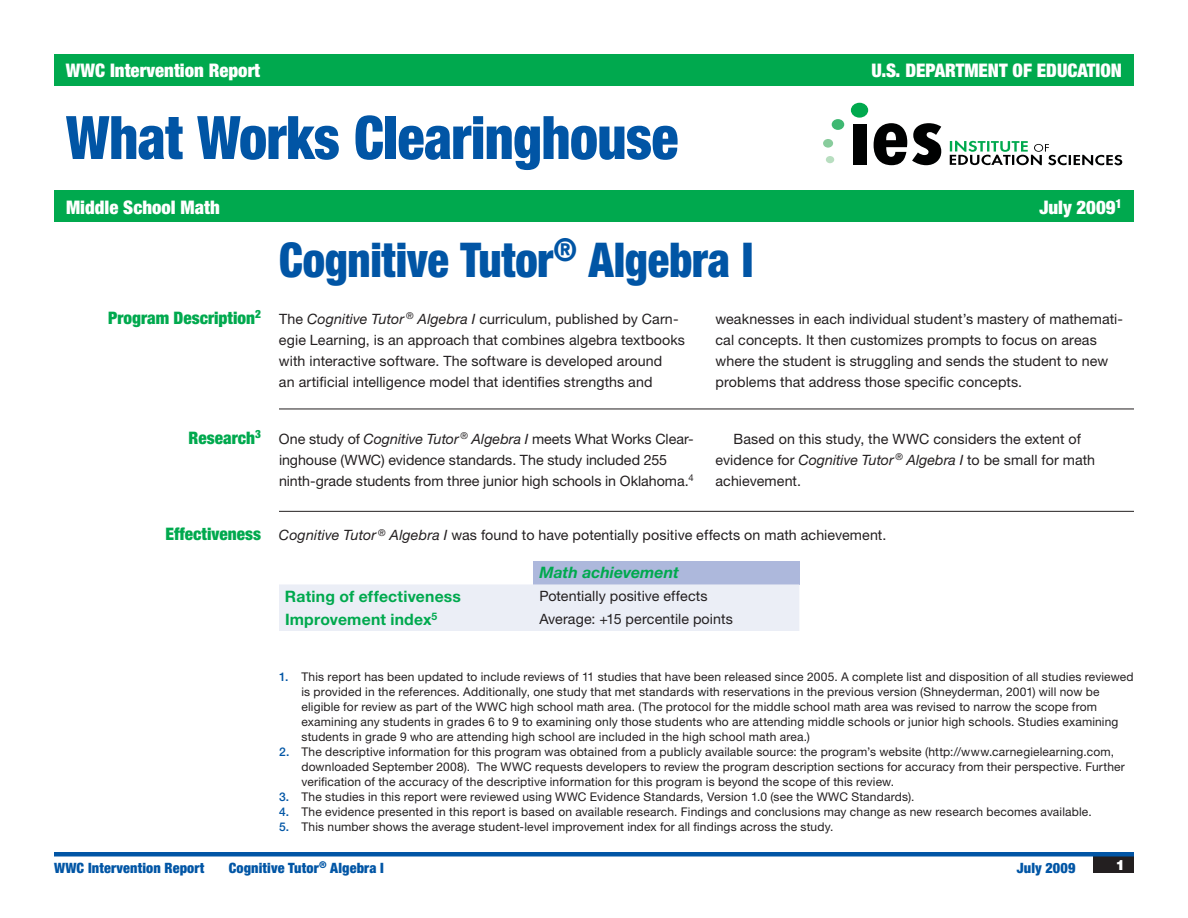
<style>
.page{position:relative;width:1188px;height:918px;background:#fff}
.page>*{position:absolute;margin:0;border:0;box-sizing:border-box;transform-origin:0 0}
.t1{font:900 condensed 60px "Helvetica Neue LT Std";letter-spacing:-.01em;color:#0155a5;scale:.93 1}
.t2{font:900 condensed 48px "Helvetica Neue LT Std";letter-spacing:-.005em;color:#0155a5;scale:.93 1}
.t3{font:900 condensed 18.75px "Helvetica Neue LT Std";color:#fff}
.t4{font:900 condensed 17.25px "Helvetica Neue LT Std";color:#00a94e}
.t5{font:700 15.75px "Helvetica Neue LT Std";letter-spacing:.01em;color:#00a94e}
.t6{font:italic 700 15.75px "Helvetica Neue LT Std";color:#00a94e}
.t7{font:14.25px/21px "Helvetica Neue LT Std";letter-spacing:.005em;color:#231f20}
.t8{font:900 condensed 14.25px "Helvetica Neue LT Std";letter-spacing:.01em;color:#0155a5}
.t9{font:900 14.25px "Helvetica Neue LT Std";color:#fff}
.t10{font:12px/15px "Helvetica Neue LT Std";letter-spacing:.01em;color:#231f20}
.s1{font-style:italic}
.s2{font-weight:500;color:#0155a5}
</style>
<div class="page">
<div style="left:1094px;top:856px;width:40px;height:17px;background:#231f20"></div>
<hr style="left:54px;top:852px;width:1080px;height:4px;background:#0155a5">
<div style="left:54px;top:54px;width:1080px;height:32px;background:#00a94e"></div>
<div style="left:832px;top:119px;width:12px;height:11px;background:#3eb872;border-radius:50%"></div>
<div style="left:823px;top:139px;width:10px;height:9px;background:#88cc9c;border-radius:50%"></div>
<div style="left:826px;top:156px;width:8px;height:7px;background:#b8dec0;border-radius:50%"></div>
<div style="left:851px;top:103px;width:17px;height:15px;background:#00a94e;border-radius:50%"></div>
<div style="left:853px;top:124px;width:13px;height:40px;background:#000101"></div>
<svg style="left:874px;top:123px;width:67px;height:42px"></svg>
<svg style="left:950px;top:141px;width:172px;height:24px"></svg>
<div style="left:54px;top:190px;width:1080px;height:32px;background:#00a94e"></div>
<hr style="left:279px;top:409px;width:855px;height:1px;background:#231f20">
<hr style="left:279px;top:511px;width:855px;height:1px;background:#231f20">
<div style="left:533px;top:561px;width:266px;height:23px;background:#adb8dc"></div>
<div style="left:279px;top:584px;width:520px;height:47px;background:#ebeef6"></div>
<h3 class="t3" style="left:66px;top:59px;width:196px">WWC Intervention Report</h3>
<h3 class="t3" style="left:872px;top:59px;width:252px">U.S. DEPARTMENT OF EDUCATION</h3>
<h1 class="t1" style="left:66px;top:101px;width:660px">What Works Clearinghouse</h1>
<h3 class="t3" style="left:66px;top:195px;width:155px">Middle School Math</h3>
<h3 class="t3" style="left:1039px;top:195px;width:84px">July 2009<sup>1</sup></h3>
<h3 class="t4" style="left:108px;top:307px;width:154px">Program Description<sup>2</sup></h3>
<h3 class="t4" style="left:189px;top:427px;width:74px">Research<sup>3</sup></h3>
<h3 class="t4" style="left:166px;top:523px;width:97px">Effectiveness</h3>
<h2 class="t2" style="left:279px;top:231px;width:512px">Cognitive Tutor<sup>®</sup> Algebra I</h2>
<p class="t7" style="left:279px;top:308px;width:408px">The <span class="s1">Cognitive Tutor</span> <sup>®</sup> <span class="s1">Algebra I</span> curriculum, published by Carn&shy;egie Learning, is an approach that combines algebra textbooks with interactive software. The software is developed around<br>an artificial intelligence model that identifies strengths and</p>
<p class="t7" style="left:716px;top:308px;width:409px">weaknesses in each individual student’s mastery of mathemati&shy;cal concepts. It then customizes prompts to focus on areas where the student is struggling and sends the student to new problems that address those specific concepts.</p>
<p class="t7" style="left:279px;top:428px;width:416px">One study of <span class="s1">Cognitive Tutor</span> <sup>®</sup> <span class="s1">Algebra I</span> meets What Works Clear&shy;inghouse (WWC) evidence standards. The study included 255 ninth-grade students from three junior high schools in Oklahoma.<sup>4</sup></p>
<p class="t7" style="left:716px;top:428px;width:381px;text-indent:18px">Based on this study, the WWC considers the extent of evidence for <span class="s1">Cognitive Tutor</span> <sup>®</sup> <span class="s1">Algebra I</span> to be small for math achievement.</p>
<p class="t7" style="left:279px;top:524px;width:609px"><span class="s1">Cognitive Tutor</span> <sup>®</sup> <span class="s1">Algebra I</span> was found to have potentially positive effects on math achievement.</p>
<h3 class="t6" style="left:539px;top:563px;width:141px">Math achievement</h3>
<h3 class="t5" style="left:285px;top:586px;width:178px">Rating of effectiveness</h3>
<p class="t7" style="left:539px;top:585px;width:170px">Potentially positive effects</p>
<h3 class="t5" style="left:285px;top:610px;width:154px">Improvement index<sup>5</sup></h3>
<p class="t7" style="left:539px;top:608px;width:195px">Average: +15 percentile points</p>
<p class="t10" style="left:302px;top:669px;width:834px;text-indent:-22px"><span class="s2">1.</span> This report has been updated to include reviews of 11 studies that have been released since 2005. A complete list and disposition of all studies reviewed is provided in the references. Additionally, one study that met standards with reservations in the previous version (Shneyderman, 2001) will now be eligible for review as part of the WWC high school math area. (The protocol for the middle school math area was revised to narrow the scope from examining any students in grades 6 to 9 to examining only those students who are attending middle schools or junior high schools. Studies examining students in grade 9 who are attending high school are included in the high school math area.)</p>
<p class="t10" style="left:302px;top:744px;width:825px;text-indent:-22px"><span class="s2">2.</span> The descriptive information for this program was obtained from a publicly available source: the program’s website (http://www.carnegielearning.com, downloaded September 2008). The WWC requests developers to review the program description sections for accuracy from their perspective. Further verification of the accuracy of the descriptive information for this program is beyond the scope of this review.</p>
<p class="t10" style="left:279px;top:789px;width:637px"><span class="s2">3.</span> The studies in this report were reviewed using WWC Evidence Standards, Version 1.0 (see the WWC Standards).</p>
<p class="t10" style="left:279px;top:804px;width:814px"><span class="s2">4.</span> The evidence presented in this report is based on available research. Findings and conclusions may change as new research becomes available.</p>
<p class="t10" style="left:279px;top:819px;width:556px"><span class="s2">5.</span> This number shows the average student-level improvement index for all findings across the study.</p>
<p class="t8" style="left:54px;top:859px;width:152px">WWC Intervention Report</p>
<p class="t8" style="left:229px;top:859px;width:157px">Cognitive Tutor<sup>®</sup> Algebra I</p>
<p class="t8" style="left:1017px;top:859px;width:60px">July 2009</p>
<p class="t9" style="left:1115px;top:856px;width:11px">1</p>
</div>
